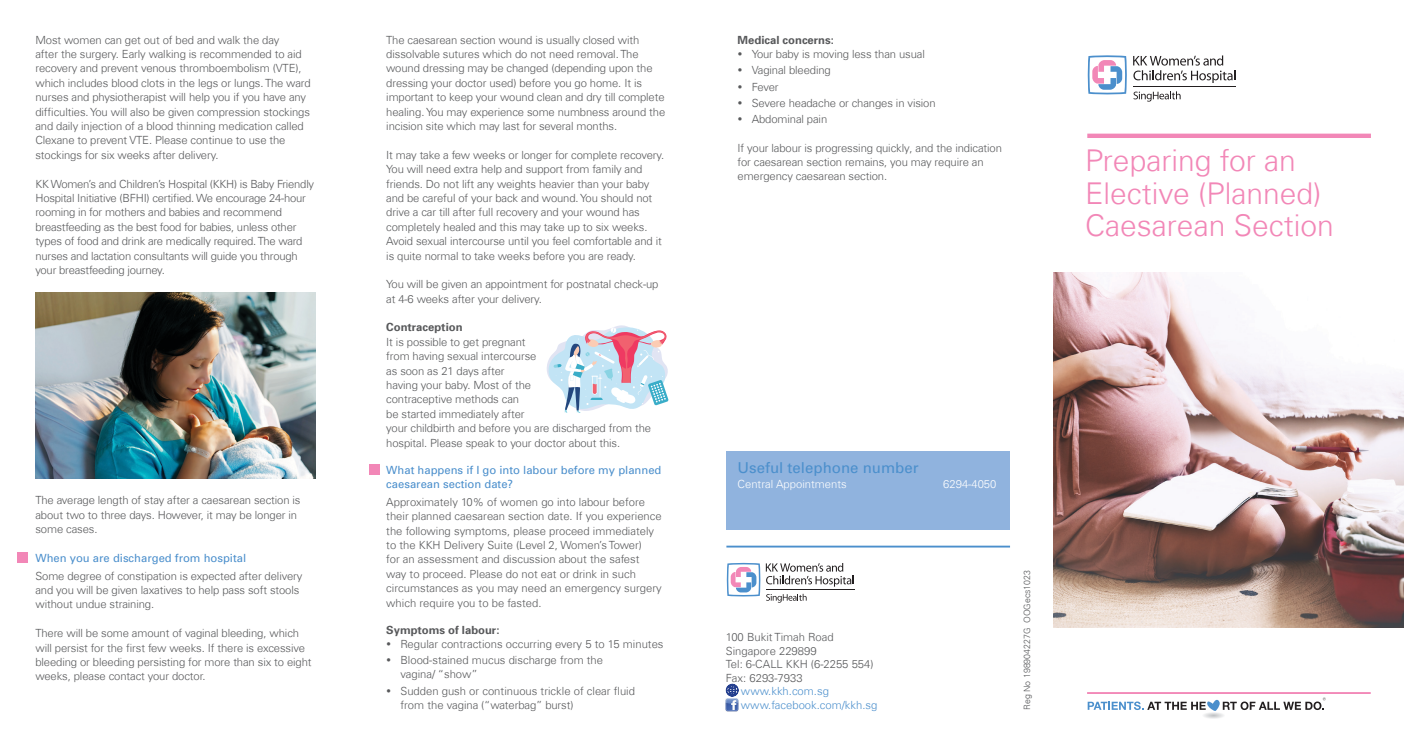
<style>
.page{position:relative;width:1404px;height:745px;background:#fff}
.page>*{position:absolute;margin:0;border:0;box-sizing:border-box;transform-origin:0 0}
.t1{font:300 30px/32.5px "Univers Com 45";color:#f287b7}
.t2{font:15px "Univers";color:#4b8fcc}
.body_text{font:300 11.25px/14.4px "Univers Com 45";letter-spacing:-.01em;color:#58595b}
.body_text-2{font:11.25px/14.4px "Univers";color:#4b8fcc}
.body_text-3{font:700 11.25px "Univers 65";color:#58595b}
.t3{font:300 11.25px "Univers Com 45";color:#4b8fcc}
.t4{font:300 11.25px "Univers Com 45";color:#fff}
.t5{font:300 8.75px "Univers";color:#58595b}
</style>
<div class="page">
<svg style="left:1087px;top:55px;width:39px;height:39px"></svg>
<svg style="left:1133px;top:91px;width:47px;height:11px"></svg>
<hr style="left:1133px;top:86px;width:102px;height:1px;background:#231f20">
<svg style="left:1133px;top:55px;width:102px;height:28px"></svg>
<hr style="left:1086px;top:691px;width:284px;height:2px;background:#f287b7">
<svg style="left:1087px;top:697px;width:238px;height:13px"></svg>
<div style="left:1087px;top:133px;width:283px;height:5px;background:#f287b7"></div>
<img style="left:1053px;top:272px;width:350px;height:354px">
<hr style="left:726px;top:545px;width:283px;height:2px;background:#4b8fcc">
<div style="left:725px;top:451px;width:284px;height:78px;background:#90b3de"></div>
<hr style="left:766px;top:589px;width:88px;height:1px;background:#231f20">
<svg style="left:726px;top:562px;width:127px;height:40px"></svg>
<svg style="left:725px;top:683px;width:13px;height:27px"></svg>
<img style="left:36px;top:292px;width:279px;height:186px">
<div style="left:369px;top:464px;width:10px;height:11px;background:#f287b7"></div>
<svg style="left:547px;top:325px;width:121px;height:87px"></svg>
<div style="left:17px;top:551px;width:10px;height:11px;background:#f287b7"></div>
<p class="body_text" style="left:35px;top:32px;width:277px">Most women can get out of bed and walk the day<br>after the surgery. Early walking is recommended to aid recovery and prevent venous thromboembolism (VTE), which includes blood clots in the legs or lungs. The ward nurses and physiotherapist will help you if you have any difficulties. You will also be given compression stockings and daily injection of a blood thinning medication called Clexane to prevent VTE. Please continue to use the stockings for six weeks after delivery.</p>
<p class="body_text" style="left:35px;top:176px;width:280px">KK Women’s and Children’s Hospital (KKH) is Baby Friendly Hospital Initiative (BFHI) certified. We encourage 24-hour rooming in for mothers and babies and recommend breastfeeding as the best food for babies, unless other types of food and drink are medically required. The ward nurses and lactation consultants will guide you through your breastfeeding journey.</p>
<p class="body_text" style="left:35px;top:492px;width:266px">The average length of stay after a caesarean section is about two to three days. However, it may be longer in some cases.</p>
<p class="body_text-2" style="left:35px;top:550px;width:212px">When you are discharged from hospital</p>
<p class="body_text" style="left:35px;top:568px;width:268px">Some degree of constipation is expected after delivery and you will be given laxatives to help pass soft stools without undue straining.</p>
<p class="body_text" style="left:35px;top:625px;width:278px">There will be some amount of vaginal bleeding, which will persist for the first few weeks. If there is excessive bleeding or bleeding persisting for more than six to eight weeks, please contact your doctor.</p>
<p class="body_text" style="left:386px;top:32px;width:280px">The caesarean section wound is usually closed with dissolvable sutures which do not need removal. The wound dressing may be changed (depending upon the dressing your doctor used) before you go home. It is important to keep your wound clean and dry till complete healing. You may experience some numbness around the incision site which may last for several months.</p>
<p class="body_text" style="left:386px;top:147px;width:279px">It may take a few weeks or longer for complete recovery.<br>You will need extra help and support from family and friends. Do not lift any weights heavier than your baby and be careful of your back and wound. You should not drive a car till after full recovery and your wound has completely healed and this may take up to six weeks.<br>Avoid sexual intercourse until you feel comfortable and it is quite normal to take weeks before you are ready.</p>
<p class="body_text" style="left:386px;top:277px;width:274px">You will be given an appointment for postnatal check-up at 4-6 weeks after your delivery.</p>
<p class="body_text-3" style="left:386px;top:320px;width:78px">Contraception</p>
<p class="body_text" style="left:386px;top:334px;width:266px">It is possible to get pregnant<br>from having sexual intercourse<br>as soon as 21 days after<br>having your baby. Most of the<br>contraceptive methods can<br>be started immediately after<br>your childbirth and before you are discharged from the hospital. Please speak to your doctor about this.</p>
<p class="body_text-2" style="left:386px;top:462px;width:277px">What happens if I go into labour before my planned caesarean section date?</p>
<p class="body_text" style="left:386px;top:494px;width:277px">Approximately 10% of women go into labour before their planned caesarean section date. If you experience the following symptoms, please proceed immediately to the KKH Delivery Suite (Level 2, Women’s Tower)<br>for an assessment and discussion about the safest way to proceed. Please do not eat or drink in such circumstances as you may need an emergency surgery which require you to be fasted.</p>
<p class="body_text-3" style="left:386px;top:622px;width:115px">Symptoms of labour:</p>
<p class="body_text" style="left:386px;top:636px;width:279px">• Regular contractions occurring every 5 to 15 minutes</p>
<p class="body_text" style="left:400px;top:652px;width:204px;text-indent:-14px">• Blood-stained mucus discharge from the vagina/ “show”</p>
<p class="body_text" style="left:400px;top:683px;width:236px;text-indent:-14px">• Sudden gush or continuous trickle of clear fluid from the vagina (“waterbag” burst)</p>
<p class="body_text-3" style="left:737px;top:32px;width:98px">Medical concerns:</p>
<p class="body_text" style="left:737px;top:47px;width:189px">• Your baby is moving less than usual</p>
<p class="body_text" style="left:737px;top:63px;width:95px">• Vaginal bleeding</p>
<p class="body_text" style="left:737px;top:79px;width:42px">• Fever</p>
<p class="body_text" style="left:737px;top:95px;width:199px">• Severe headache or changes in vision</p>
<p class="body_text" style="left:737px;top:111px;width:91px">• Abdominal pain</p>
<p class="body_text" style="left:737px;top:140px;width:266px">If your labour is progressing quickly, and the indication for caesarean section remains, you may require an emergency caesarean section.</p>
<p class="t1" style="left:1085px;top:144px;width:250px">Preparing for an<br>Elective (Planned)<br>Caesarean Section</p>
<p class="t2" style="left:737px;top:458px;width:182px">Useful telephone number</p>
<p class="t4" style="left:737px;top:476px;width:111px">Central Appointments</p>
<p class="t4" style="left:943px;top:476px;width:55px">6294-4050</p>
<p class="body_text" style="left:726px;top:629px;width:109px">100 Bukit Timah Road</p>
<p class="body_text" style="left:726px;top:643px;width:92px">Singapore 229899</p>
<p class="body_text" style="left:726px;top:656px;width:149px">Tel: 6-CALL KKH (6-2255 554)</p>
<p class="body_text" style="left:726px;top:670px;width:78px">Fax: 6293-7933</p>
<p class="t3" style="left:741px;top:684px;width:89px">www.kkh.com.sg</p>
<p class="t3" style="left:741px;top:697px;width:138px">www.facebook.com/kkh.sg</p>
<p class="t5" style="left:1021px;top:709px;width:141px;rotate:-90deg">Reg No 198904227G OOGecs1023</p>
</div>
